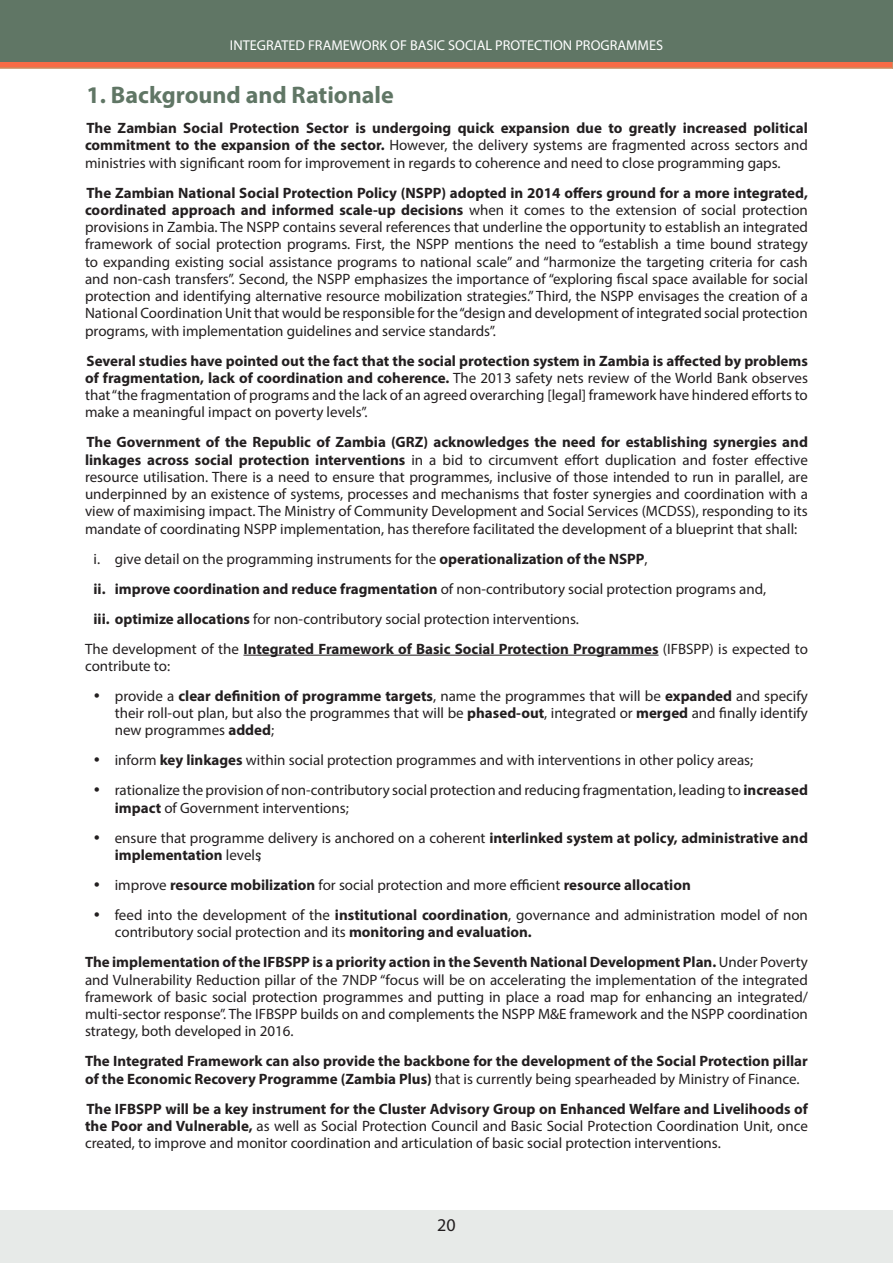
<style>
.page{position:relative;width:893px;height:1263px;background:#fff}
.page>*{position:absolute;margin:0;border:0;box-sizing:border-box;transform-origin:0 0}
.Heading_1{font:700 24px "Myriad Pro";color:#607665}
.t1{font:18px "Myriad Pro";color:#231f20}
.t2{font:15px/17.2px "Myriad Pro";color:#231f20;text-align:justify}
.t3{font:700 15px/17.2px "Myriad Pro";color:#231f20}
.t4{font:14.25px "Myriad Pro";color:#fff}
.s1{font-weight:700}
.s2{font-weight:400}
</style>
<div class="page">
<svg style="left:0;top:61px;width:892px;height:8px;background:#db7653"></svg>
<div style="left:0;top:0;width:893px;height:61px;background:#607665"></div>
<div style="left:0;top:1211px;width:893px;height:52px;background:#e7eae8"></div>
<hr style="left:243px;top:655px;width:415px;height:1px;background:#231f20">
<p class="t4" style="left:230px;top:37px;width:435px">INTEGRATED FRAMEWORK OF BASIC SOCIAL PROTECTION PROGRAMMES</p>
<p class="Heading_1" style="left:87px;top:79px;width:309px">1. Background and Rationale</p>
<p class="t2" style="left:85px;top:119px;width:724px"><span class="s1">The Zambian Social Protection Sector is undergoing quick expansion due to greatly increased political commitment to the expansion of the sector.</span> However, the delivery systems are fragmented across sectors and ministries with significant room for improvement in regards to coherence and need to close programming gaps.</p>
<p class="t2" style="left:85px;top:184px;width:724px"><span class="s1">The Zambian National Social Protection Policy (NSPP) adopted in 2014 offers ground for a more integrated, coordinated approach and informed scale-up decisions</span> when it comes to the extension of social protection provisions in Zambia. The NSPP contains several references that underline the opportunity to establish an integrated framework of social protection programs. First, the NSPP mentions the need to “establish a time bound strategy to expanding existing social assistance programs to national scale” and “harmonize the targeting criteria for cash and non-cash transfers”. Second, the NSPP emphasizes the importance of “exploring fiscal space available for social protection and identifying alternative resource mobilization strategies.” Third, the NSPP envisages the creation of a National Coordination Unit that would be responsible for the “design and development of integrated social protection programs, with implementation guidelines and service standards”.</p>
<p class="t2" style="left:85px;top:352px;width:724px"><span class="s1">Several studies have pointed out the fact that the social protection system in Zambia is affected by problems of fragmentation, lack of coordination and coherence.</span> The 2013 safety nets review of the World Bank observes that “the fragmentation of programs and the lack of an agreed overarching [legal] framework have hindered efforts to make a meaningful impact on poverty levels”.</p>
<p class="t2" style="left:85px;top:433px;width:724px"><span class="s1">The Government of the Republic of Zambia (GRZ) acknowledges the need for establishing synergies and linkages across social protection interventions</span> in a bid to circumvent effort duplication and foster effective resource utilisation. There is a need to ensure that programmes, inclusive of those intended to run in parallel, are underpinned by an existence of systems, processes and mechanisms that foster synergies and coordination with a view of maximising impact. The Ministry of Community Development and Social Services (MCDSS), responding to its mandate of coordinating NSPP implementation, has therefore facilitated the development of a blueprint that shall:</p>
<p class="t2" style="left:94px;top:550px;width:556px">i. give detail on the programming instruments for the <span class="s1">operationalization of the NSPP</span>,</p>
<p class="t2" style="left:94px;top:580px;width:674px"><span class="s1">ii. improve coordination and reduce fragmentation</span> of non-contributory social protection programs and,</p>
<p class="t2" style="left:94px;top:610px;width:487px"><span class="s1">iii. optimize allocations</span> for non-contributory social protection interventions.</p>
<p class="t2" style="left:85px;top:640px;width:724px">The development of the <span class="s1">Integrated Framework of Basic Social Protection Programmes</span> (IFBSPP) is expected to contribute to:</p>
<p class="t2" style="left:115px;top:687px;width:695px">provide a <span class="s1">clear definition of programme targets</span>, name the programmes that will be <span class="s1">expanded</span> and specify their roll-out plan, but also the programmes that will be <span class="s1">phased-out</span>, integrated or <span class="s1">merged</span> and finally identify new programmes <span class="s1">added</span>;</p>
<p class="t2" style="left:115px;top:751px;width:640px">inform <span class="s1">key linkages</span> within social protection programmes and with interventions in other policy areas;</p>
<p class="t2" style="left:115px;top:781px;width:695px">rationalize the provision of non-contributory social protection and reducing fragmentation, leading to <span class="s1">increased impact</span> of Government interventions;</p>
<p class="t3" style="left:115px;top:828px;width:695px"><span class="s2">ensure that programme delivery is anchored on a coherent</span> interlinked system at policy, administrative and implementation <span class="s2">levels;</span></p>
<p class="t2" style="left:115px;top:876px;width:577px">improve <span class="s1">resource mobilization</span> for social protection and more efficient <span class="s1">resource allocation</span></p>
<p class="t2" style="left:115px;top:906px;width:695px">feed into the development of the <span class="s1">institutional coordination</span>, governance and administration model of non contributory social protection and its <span class="s1">monitoring and evaluation.</span></p>
<p class="t2" style="left:85px;top:953px;width:724px"><span class="s1">The implementation of the IFBSPP is a priority action in the Seventh National Development Plan.</span> Under Poverty and Vulnerability Reduction pillar of the 7NDP “focus will be on accelerating the implementation of the integrated framework of basic social protection programmes and putting in place a road map for enhancing an integrated/ multi-sector response”. The IFBSPP builds on and complements the NSPP M&amp;E framework and the NSPP coordination strategy, both developed in 2016.</p>
<p class="t3" style="left:85px;top:1052px;width:724px">The Integrated Framework can also provide the backbone for the development of the Social Protection pillar of the Economic Recovery Programme (Zambia Plus) <span class="s2">that is currently being spearheaded by Ministry of Finance.</span></p>
<p class="t2" style="left:85px;top:1100px;width:724px"><span class="s1">The IFBSPP will be a key instrument for the Cluster Advisory Group on Enhanced Welfare and Livelihoods of the Poor and Vulnerable,</span> as well as Social Protection Council and Basic Social Protection Coordination Unit, once created, to improve and monitor coordination and articulation of basic social protection interventions.</p>
<p class="t1" style="left:437px;top:1214px;width:20px">20</p>
</div>
